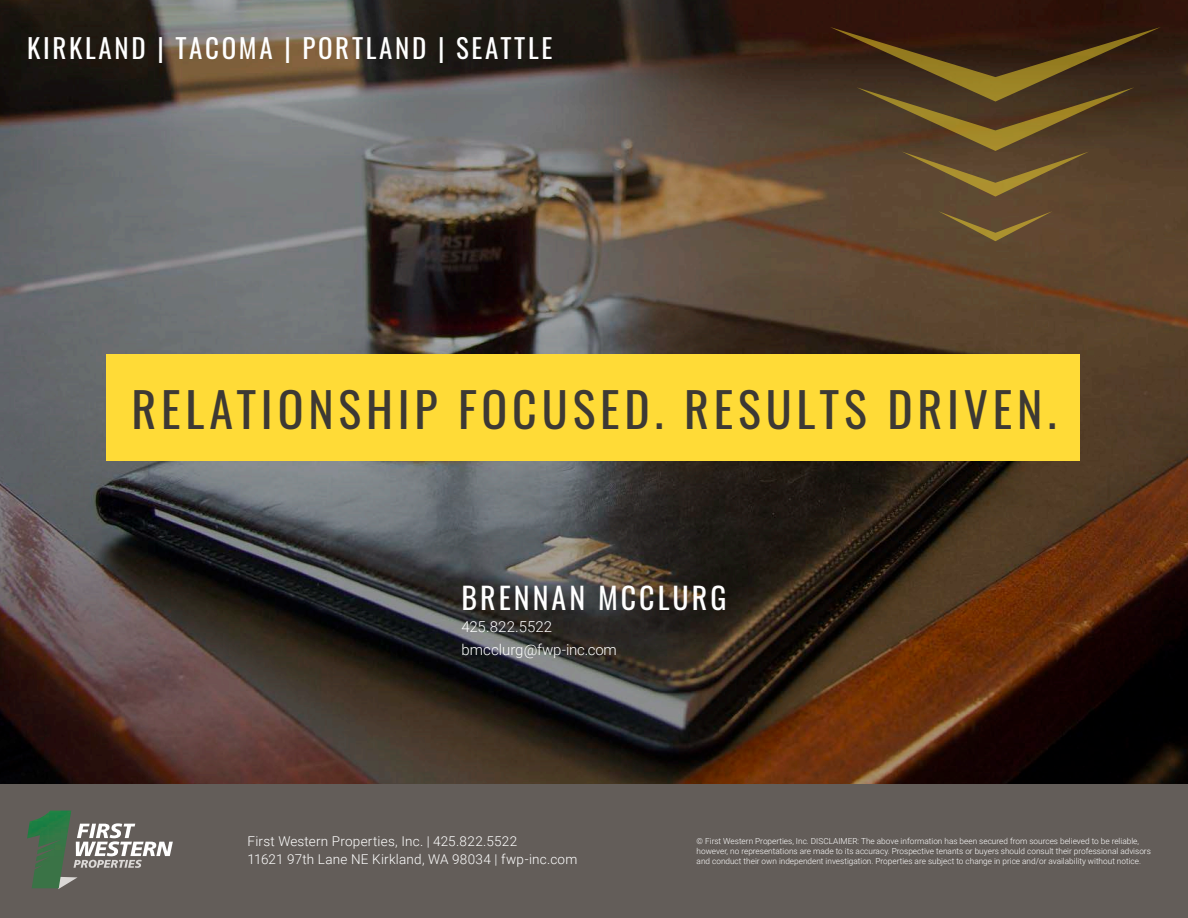
<style>
.page{position:relative;width:1188px;height:918px;background:#fff}
.page>*{position:absolute;margin:0;border:0;box-sizing:border-box;transform-origin:0 0}
.t1{font:48px "Oswald";letter-spacing:.1em;color:#3d3934}
.t2{font:30px "Oswald";letter-spacing:.1em;color:#fff}
.t3{font:27px "Oswald";letter-spacing:.1em;color:#fff}
.t4{font:300 15px "Roboto";color:#fff}
.t5{font:300 13.5px "Roboto";letter-spacing:.02em;color:#fff}
.Disclosure{font:300 8.25px/9.9px "Roboto";color:#fff}
</style>
<div class="page">
<img style="left:0;top:0;width:1188px;height:785px">
<div style="left:0;top:785px;width:1188px;height:133px;background:#635d59"></div>
<svg style="left:830px;top:27px;width:331px;height:170px"></svg>
<svg style="left:938px;top:211px;width:115px;height:30px"></svg>
<svg style="left:58px;top:877px;width:20px;height:12px"></svg>
<svg style="left:73px;top:823px;width:100px;height:45px"></svg>
<img style="left:27px;top:811px;width:44px;height:77px">
<div style="left:106px;top:355px;width:974px;height:106px;background:#ffdb37"></div>
<p class="t3" style="left:27px;top:24px;width:527px">KIRKLAND | TACOMA | PORTLAND | SEATTLE</p>
<p class="t1" style="left:132px;top:367px;width:926px">RELATIONSHIP FOCUSED. RESULTS DRIVEN.</p>
<p class="t2" style="left:461px;top:571px;width:267px">BRENNAN MCCLURG</p>
<p class="t4" style="left:461px;top:617px;width:92px">425.822.5522</p>
<p class="t4" style="left:461px;top:639px;width:157px">bmcclurg@fwp-inc.com</p>
<p class="t5" style="left:248px;top:832px;width:271px">First Western Properties, Inc. | 425.822.5522</p>
<p class="t5" style="left:248px;top:850px;width:331px">11621 97th Lane NE Kirkland, WA 98034 | fwp-inc.com</p>
<p class="Disclosure" style="left:697px;top:836px;width:456px">© First Western Properties, Inc. DISCLAIMER: The above information has been secured from sources believed to be reliable, however, no representations are made to its accuracy. Prospective tenants or buyers should consult their professional advisors and conduct their own independent investigation. Properties are subject to change in price and/or availability without notice.</p>
</div>
